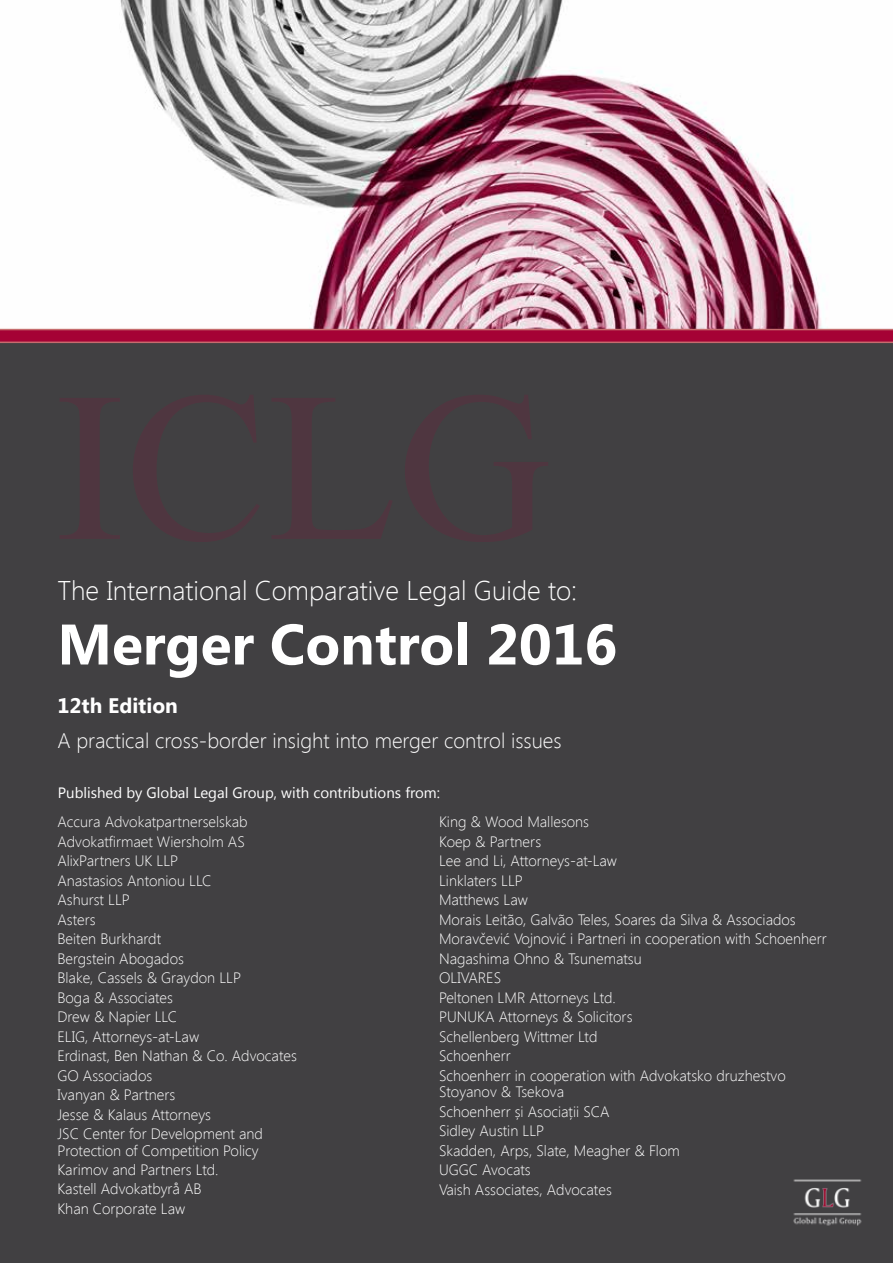
<style>
.page{position:relative;width:893px;height:1263px;background:#fff}
.page>*{position:absolute;margin:0;border:0;box-sizing:border-box;transform-origin:0 0}
.t1{font:700 57px "Segoe UI";color:#fff}
.t2{font:300 27px "Segoe UI";color:#fff}
.t3{font:300 21px "Segoe UI";color:#fff}
.t4{font:700 21px "Segoe UI";color:#fff}
.t5{font:300 15px/19.5px "Segoe UI";color:#fff}
.t6{font:15px "Segoe UI";color:#fff}
</style>
<div class="page">
<div style="left:0;top:330px;width:893px;height:933px;background:#414042"></div>
<img style="left:793px;top:1179px;width:69px;height:47px">
<img style="left:0;top:0;width:893px;height:329px">
<svg style="left:0;top:329px;width:893px;height:14px"></svg>
<h2 class="t2" style="left:57px;top:572px;width:521px">The International Comparative Legal Guide to:</h2>
<h1 class="t1" style="left:57px;top:604px;width:561px">Merger Control 2016</h1>
<h3 class="t4" style="left:57px;top:690px;width:122px">12th Edition</h3>
<h3 class="t3" style="left:57px;top:726px;width:506px">A practical cross-border insight into merger control issues</h3>
<p class="t6" style="left:58px;top:782px;width:384px">Published by Global Legal Group, with contributions from:</p>
<p class="t5" style="left:57px;top:812px;width:241px">Accura Advokatpartnerselskab<br>Advokatfirmaet Wiersholm AS<br>AlixPartners UK LLP<br>Anastasios Antoniou LLC<br>Ashurst LLP<br>Asters<br>Beiten Burkhardt<br>Bergstein Abogados<br>Blake, Cassels &amp; Graydon LLP<br>Boga &amp; Associates<br>Drew &amp; Napier LLC<br>ELIG, Attorneys-at-Law<br>Erdinast, Ben Nathan &amp; Co. Advocates<br>GO Associados<br>Ivanyan &amp; Partners<br>Jesse &amp; Kalaus Attorneys<br>JSC Center for Development and</p>
<p class="t5" style="left:57px;top:1140px;width:203px">Protection of Competition Policy<br>Karimov and Partners Ltd.<br>Kastell Advokatbyrå AB<br>Khan Corporate Law</p>
<p class="t5" style="left:439px;top:812px;width:389px">King &amp; Wood Mallesons<br>Koep &amp; Partners<br>Lee and Li, Attorneys-at-Law<br>Linklaters LLP<br>Matthews Law<br>Morais Leitão, Galvão Teles, Soares da Silva &amp; Associados<br>Moravčević Vojnović i Partneri in cooperation with Schoenherr<br>Nagashima Ohno &amp; Tsunematsu<br>OLIVARES<br>Peltonen LMR Attorneys Ltd.<br>PUNUKA Attorneys &amp; Solicitors<br>Schellenberg Wittmer Ltd<br>Schoenherr<br>Schoenherr in cooperation with Advokatsko druzhestvo</p>
<p class="t5" style="left:439px;top:1082px;width:242px">Stoyanov &amp; Tsekova<br>Schoenherr și Asociații SCA<br>Sidley Austin LLP<br>Skadden, Arps, Slate, Meagher &amp; Flom<br>UGGC Avocats<br>Vaish Associates, Advocates</p>
</div>
